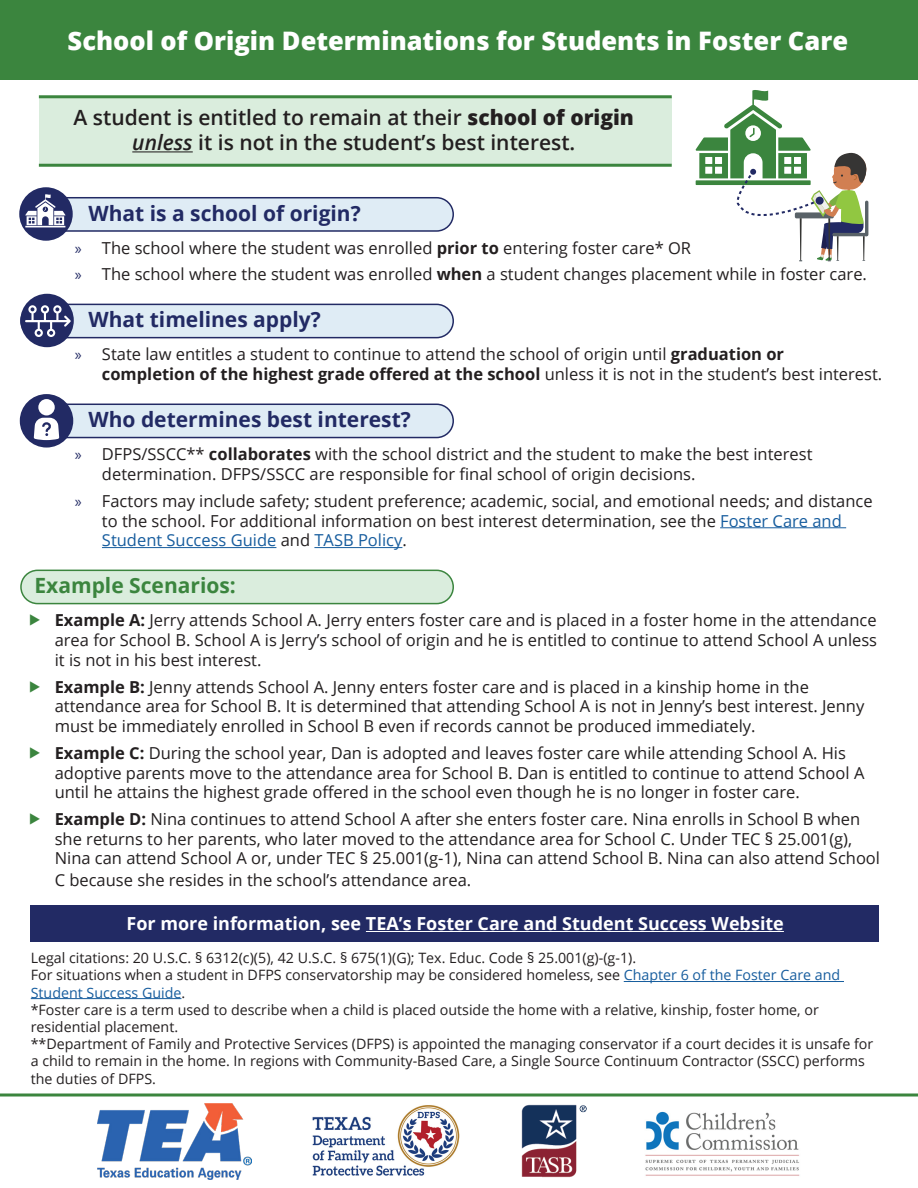
<style>
.page{position:relative;width:918px;height:1188px;background:#fff}
.page>*{position:absolute;margin:0;border:0;box-sizing:border-box;transform-origin:0 0}
.t1{font:800 25.5px "Open Sans";color:#fff}
.t2{font:600 21px/25.2px "Open Sans";color:#231f20;text-align:center}
.heading_2{font:700 21px "Open Sans";color:#222a64}
.heading_2-2{font:700 21px "Open Sans";color:#3b853e}
.t3{font:700 18px "Open Sans";color:#fff}
.t4{font:16.5px/19.8px "Open Sans";color:#231f20}
.t5{font:14.25px/17.1px "Open Sans";color:#231f20}
.s1{font-weight:800}
.s2{font-style:italic}
.s3{font-family:"Myriad Pro";color:#222a64}
.s4{font-weight:700}
.s5{color:#175d9e}
.s6{color:#3b853e}
</style>
<div class="page">
<div style="left:39px;top:97px;width:633px;height:67px;background:#daeddd"></div>
<div style="left:0;top:0;width:918px;height:80px;background:#3b853e"></div>
<svg style="left:695px;top:90px;width:173px;height:171px"></svg>
<div style="left:816px;top:197px;width:8px;height:8px;background:#222a64;border-radius:50%"></div>
<hr style="left:132px;top:151px;width:61px;height:1px;background:#231f20">
<hr style="left:39px;top:95px;width:633px;height:3px;background:#3b853e">
<hr style="left:39px;top:164px;width:633px;height:3px;background:#3b853e">
<img style="left:312px;top:1105px;width:148px;height:71px">
<img style="left:645px;top:1111px;width:155px;height:65px">
<img style="left:97px;top:1104px;width:155px;height:76px">
<hr style="left:0;top:1094px;width:918px;height:2px;background:#3b853e">
<div style="left:21px;top:198px;width:432px;height:33px;background:#dfecf5;border-radius:17px"></div>
<div style="left:20px;top:197px;width:434px;height:35px;border:2px solid #222a64;border-radius:17px"></div>
<div style="left:21px;top:304px;width:432px;height:34px;background:#dfecf5;border-radius:17px"></div>
<div style="left:20px;top:304px;width:434px;height:34px;border:2px solid #222a64;border-radius:17px"></div>
<div style="left:21px;top:404px;width:432px;height:34px;background:#dfecf5;border-radius:17px"></div>
<div style="left:20px;top:404px;width:434px;height:34px;border:2px solid #222a64;border-radius:17px"></div>
<hr style="left:720px;top:527px;width:126px;height:1px;background:#175d9e">
<hr style="left:102px;top:547px;width:174px;height:1px;background:#175d9e">
<hr style="left:314px;top:547px;width:88px;height:1px;background:#175d9e">
<div style="left:21px;top:570px;width:432px;height:34px;background:#daeddd;border-radius:17px"></div>
<div style="left:20px;top:570px;width:434px;height:34px;border:2px solid #3b853e;border-radius:17px"></div>
<hr style="left:624px;top:981px;width:220px;height:1px;background:#175d9e">
<hr style="left:31px;top:998px;width:150px;height:1px;background:#175d9e">
<div style="left:30px;top:906px;width:849px;height:36px;background:#222a64"></div>
<hr style="left:366px;top:931px;width:418px;height:1px;background:#fff">
<svg style="left:19px;top:187px;width:54px;height:54px"></svg>
<div style="left:20px;top:294px;width:54px;height:53px;background:#222a64;border-radius:50%"></div>
<div style="left:20px;top:394px;width:53px;height:54px;background:#222a64;border-radius:50%"></div>
<hr style="left:25px;top:226px;width:40px;height:1px;background:#fff">
<svg style="left:25px;top:194px;width:41px;height:31px"></svg>
<svg style="left:25px;top:305px;width:46px;height:32px"></svg>
<div style="left:38px;top:399px;width:17px;height:16px;background:#fff;border-radius:50%"></div>
<svg style="left:34px;top:418px;width:25px;height:22px"></svg>
<img style="left:521px;top:1104px;width:65px;height:74px">
<p class="t1" style="left:68px;top:22px;width:782px">School of Origin Determinations for Students in Foster Care</p>
<p class="t2" style="left:74px;top:104px;width:562px">A student is entitled to remain at their <span class="s1">school of origin </span><span class="s2">unless</span> it is not in the student’s best interest.</p>
<p class="heading_2" style="left:88px;top:198px;width:274px">What is a school of origin?</p>
<p class="t4" style="left:75px;top:238px;width:618px"><span class="s3">»</span> The school where the student was enrolled <span class="s4">prior to</span> entering foster care* OR</p>
<p class="t4" style="left:75px;top:264px;width:794px"><span class="s3">»</span> The school where the student was enrolled <span class="s4">when</span> a student changes placement while in foster care.</p>
<p class="heading_2" style="left:88px;top:305px;width:234px">What timelines apply?</p>
<p class="t4" style="left:102px;top:344px;width:782px;text-indent:-27px"><span class="s3">»</span> State law entitles a student to continue to attend the school of origin until <span class="s4">graduation or<br>completion of the highest grade offered at the school</span> unless it is not in the student’s best interest.</p>
<p class="heading_2" style="left:88px;top:405px;width:324px">Who determines best interest?</p>
<p class="t4" style="left:102px;top:444px;width:712px;text-indent:-27px"><span class="s3">»</span> DFPS/SSCC** <span class="s4">collaborates</span> with the school district and the student to make the best interest determination. DFPS/SSCC are responsible for final school of origin decisions.</p>
<p class="t4" style="left:102px;top:490px;width:772px;text-indent:-27px"><span class="s3">»</span> Factors may include safety; student preference; academic, social, and emotional needs; and distance to the school. For additional information on best interest determination, see the <span class="s5">Foster Care and<br>Student Success Guide</span> and <span class="s5">TASB Policy</span>.</p>
<p class="heading_2-2" style="left:34px;top:571px;width:203px">Example Scenarios:</p>
<p class="t4" style="left:55px;top:610px;width:824px;text-align:justify;text-indent:-27px"><span class="s6">▶</span> <span class="s4">Example A:</span> Jerry attends School A. Jerry enters foster care and is placed in a foster home in the attendance area for School B. School A is Jerry’s school of origin and he is entitled to continue to attend School A unless it is not in his best interest.</p>
<p class="t4" style="left:55px;top:676px;width:811px;text-indent:-27px"><span class="s6">▶</span> <span class="s4">Example B:</span> Jenny attends School A. Jenny enters foster care and is placed in a kinship home in the attendance area for School B. It is determined that attending School A is not in Jenny’s best interest. Jenny must be immediately enrolled in School B even if records cannot be produced immediately.</p>
<p class="t4" style="left:55px;top:742px;width:811px;text-indent:-27px"><span class="s6">▶</span> <span class="s4">Example C:</span> During the school year, Dan is adopted and leaves foster care while attending School A. His adoptive parents move to the attendance area for School B. Dan is entitled to continue to attend School A until he attains the highest grade offered in the school even though he is no longer in foster care.</p>
<p class="t4" style="left:55px;top:809px;width:827px;text-indent:-27px"><span class="s6">▶</span> <span class="s4">Example D:</span> Nina continues to attend School A after she enters foster care. Nina enrolls in School B when she returns to her parents, who later moved to the attendance area for School C. Under TEC § 25.001(g),<br>Nina can attend School A or, under TEC § 25.001(g-1), Nina can attend School B. Nina can also attend School</p>
<p class="t4" style="left:55px;top:870px;width:418px">C because she resides in the school’s attendance area.</p>
<p class="t3" style="left:127px;top:911px;width:659px">For more information, see TEA’s Foster Care and Student Success Website</p>
<p class="t5" style="left:31px;top:949px;width:607px">Legal citations: 20 U.S.C. § 6312(c)(5), 42 U.S.C. § 675(1)(G); Tex. Educ. Code § 25.001(g)-(g-1).</p>
<p class="t5" style="left:31px;top:966px;width:811px">For situations when a student in DFPS conservatorship may be considered homeless, see <span class="s5">Chapter 6 of the Foster Care and<br>Student Success Guide</span>.</p>
<p class="t5" style="left:31px;top:1001px;width:790px">*Foster care is a term used to describe when a child is placed outside the home with a relative, kinship, foster home, or residential placement.</p>
<p class="t5" style="left:31px;top:1035px;width:844px;line-height:17.5px">**Department of Family and Protective Services (DFPS) is appointed the managing conservator if a court decides it is unsafe for a child to remain in the home. In regions with Community-Based Care, a Single Source Continuum Contractor (SSCC) performs the duties of DFPS.</p>
</div>
